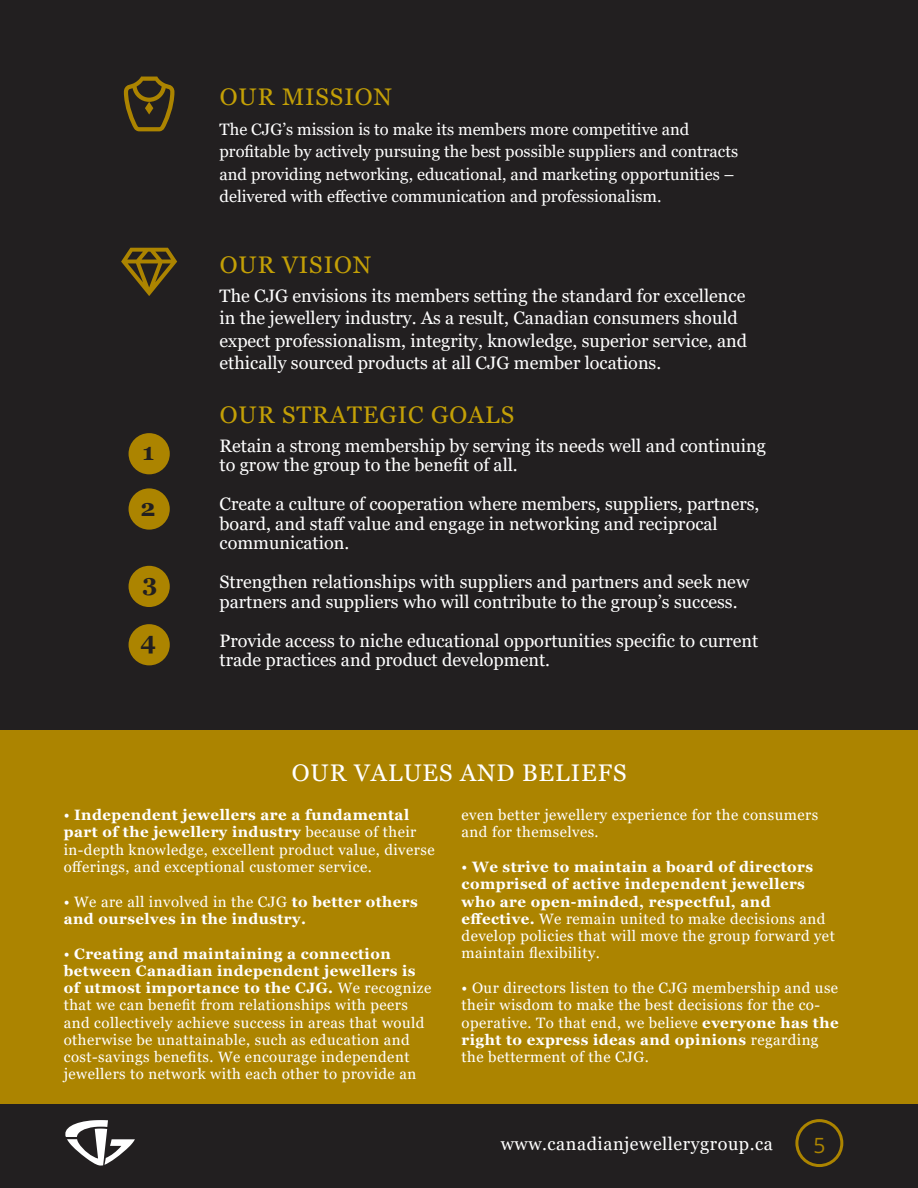
<style>
.page{position:relative;width:918px;height:1188px;background:#221f20}
.page>*{position:absolute;margin:0;border:0;box-sizing:border-box;transform-origin:0 0}
.t1{font:24px "Georgia";letter-spacing:.04em;color:#c4a006}
.t2{font:24px "Georgia";letter-spacing:.04em;color:#fff}
.t3{font:700 24px "Georgia";color:#221f20}
.t4{font:21px "Open Sans";color:#ac8400}
.t5{font:18px/19.5px "Georgia";color:#fff}
.t6{font:18px "Georgia";letter-spacing:.03em;color:#fff}
.t7{font:16.5px/22.5px "Georgia";color:#fff}
.t8{font:15px/17.2px "Georgia";letter-spacing:.03em;color:#fff}
.t9{font:700 15px/17.2px "Georgia";letter-spacing:.03em;color:#fff}
.s1{font-weight:700}
.s2{font-weight:400}
</style>
<div class="page">
<div style="left:795px;top:1119px;width:48px;height:48px;border:3px solid #ac8400;border-radius:50%"></div>
<div style="left:129px;top:433px;width:41px;height:41px;background:#ac8400;border-radius:50%"></div>
<div style="left:129px;top:488px;width:41px;height:42px;background:#ac8400;border-radius:50%"></div>
<div style="left:129px;top:566px;width:41px;height:41px;background:#ac8400;border-radius:50%"></div>
<div style="left:129px;top:624px;width:41px;height:41px;background:#ac8400;border-radius:50%"></div>
<svg style="left:124px;top:77px;width:50px;height:54px"></svg>
<svg style="left:121px;top:248px;width:56px;height:48px"></svg>
<div style="left:0;top:730px;width:918px;height:373px;background:#ac8400"></div>
<svg style="left:65px;top:1120px;width:70px;height:46px"></svg>
<h1 class="t1" style="left:220px;top:82px;width:174px">OUR MISSION</h1>
<p class="t7" style="left:220px;top:118px;width:520px">The CJG’s mission is to make its members more competitive and profitable by actively pursuing the best possible suppliers and contracts and providing networking, educational, and marketing opportunities – delivered with effective communication and professionalism.</p>
<h1 class="t1" style="left:220px;top:250px;width:153px">OUR VISION</h1>
<p class="t5" style="left:220px;top:285px;width:529px;line-height:22.5px">The CJG envisions its members setting the standard for excellence in the jewellery industry. As a result, Canadian consumers should expect professionalism, integrity, knowledge, superior service, and ethically sourced products at all CJG member locations.</p>
<h1 class="t3" style="left:143px;top:436px;width:13px">1</h1>
<h1 class="t3" style="left:141px;top:492px;width:17px">2</h1>
<h1 class="t3" style="left:143px;top:567px;width:16px">3</h1>
<h1 class="t3" style="left:141px;top:625px;width:17px">4</h1>
<h1 class="t1" style="left:220px;top:400px;width:296px">OUR STRATEGIC GOALS</h1>
<p class="t5" style="left:220px;top:436px;width:548px">Retain a strong membership by serving its needs well and continuing to grow the group to the benefit of all.</p>
<p class="t5" style="left:220px;top:495px;width:541px">Create a culture of cooperation where members, suppliers, partners, board, and staff value and engage in networking and reciprocal communication.</p>
<p class="t5" style="left:220px;top:573px;width:531px">Strengthen relationships with suppliers and partners and seek new partners and suppliers who will contribute to the group’s success.</p>
<p class="t5" style="left:220px;top:631px;width:540px">Provide access to niche educational opportunities specific to current trade practices and product development.</p>
<h1 class="t2" style="left:292px;top:759px;width:336px">OUR VALUES AND BELIEFS</h1>
<p class="t8" style="left:64px;top:807px;width:372px">• <span class="s1">Independent jewellers are a fundamental part of the jewellery industry</span> because of their in-depth knowledge, excellent product value, diverse offerings, and exceptional customer service.</p>
<p class="t9" style="left:64px;top:893px;width:356px"><span class="s2">• We are all involved in the CJG</span> to better others and ourselves in the industry.</p>
<p class="t8" style="left:64px;top:945px;width:369px">• <span class="s1">Creating and maintaining a connection between Canadian independent jewellers is of utmost importance to the CJG.</span> We recognize that we can benefit from relationships with peers and collectively achieve success in areas that would otherwise be unattainable, such as education and cost-savings benefits. We encourage independent jewellers to network with each other to provide an</p>
<p class="t8" style="left:462px;top:807px;width:358px">even better jewellery experience for the consumers and for themselves.</p>
<p class="t9" style="left:462px;top:858px;width:375px"><span class="s2">•</span> We strive to maintain a board of directors comprised of active independent jewellers who are open-minded, respectful, and effective. <span class="s2">We remain united to make decisions and develop policies that will move the group forward yet maintain flexibility.</span></p>
<p class="t8" style="left:462px;top:980px;width:379px">• Our directors listen to the CJG membership and use their wisdom to make the best decisions for the co&shy;operative. To that end, we believe <span class="s1">everyone has the right to express ideas and opinions</span> regarding the betterment of the CJG.</p>
<p class="t6" style="left:501px;top:1133px;width:274px">www.canadianjewellerygroup.ca</p>
<h2 class="t4" style="left:813px;top:1131px;width:14px">5</h2>
</div>
